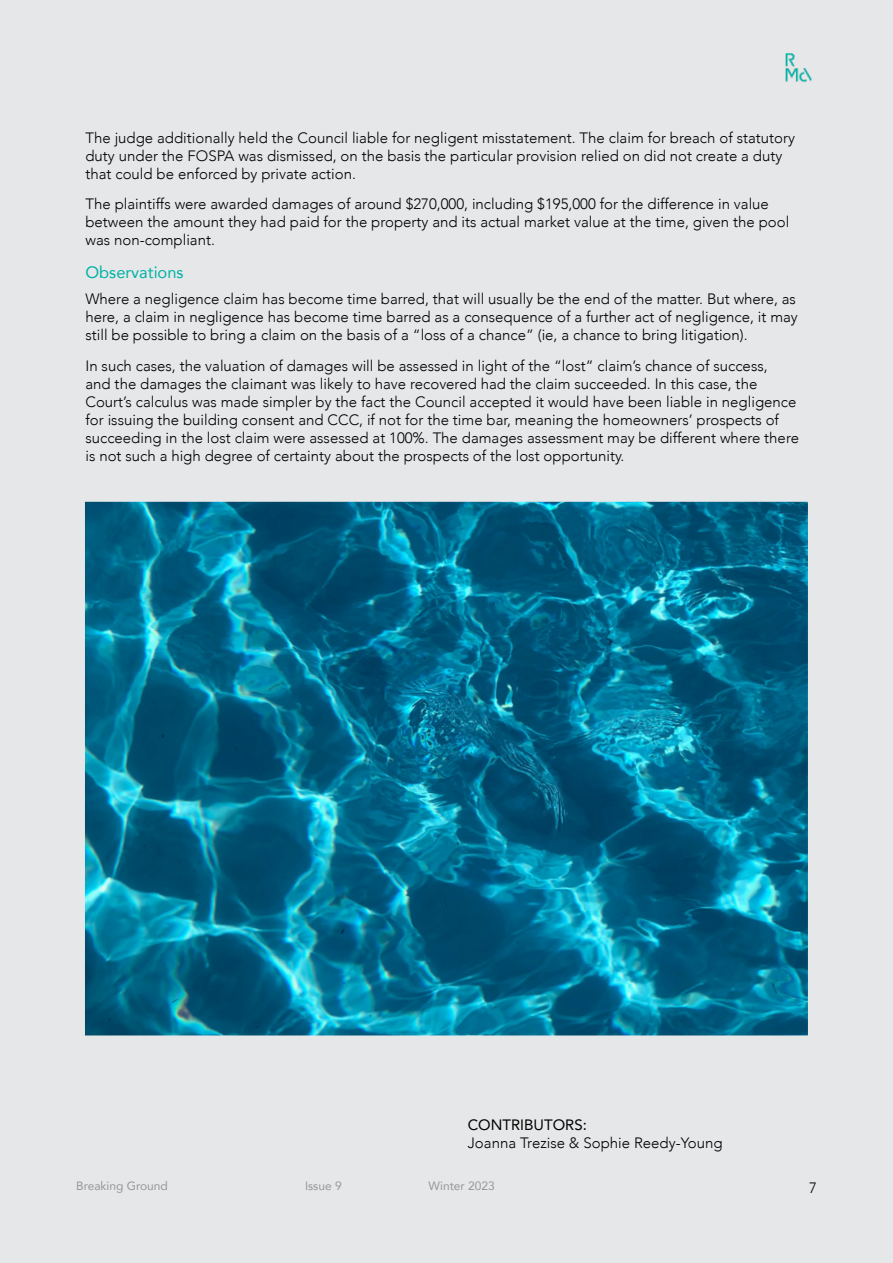
<style>
.page{position:relative;width:893px;height:1263px;background:#e6e7e8}
.page>*{position:absolute;margin:0;border:0;box-sizing:border-box;transform-origin:0 0}
.t1{font:16.5px "Avenir";color:#00b2a5}
.t2{font:300 15px/18px "Avenir";color:#000}
.t3{font:15px "Avenir";color:#000}
.t4{font:12px "Avenir";color:#969697}
</style>
<div class="page">
<img style="left:785px;top:53px;width:27px;height:29px">
<img style="left:85px;top:502px;width:723px;height:533px">
<p class="t2" style="left:85px;top:128px;width:711px">The judge additionally held the Council liable for negligent misstatement. The claim for breach of statutory duty under the FOSPA was dismissed, on the basis the particular provision relied on did not create a duty that could be enforced by private action.</p>
<p class="t2" style="left:85px;top:195px;width:705px">The plaintiffs were awarded damages of around $270,000, including $195,000 for the difference in value between the amount they had paid for the property and its actual market value at the time, given the pool was non-compliant.</p>
<p class="t1" style="left:85px;top:259px;width:100px">Observations</p>
<p class="t2" style="left:85px;top:290px;width:714px">Where a negligence claim has become time barred, that will usually be the end of the matter. But where, as here, a claim in negligence has become time barred as a consequence of a further act of negligence, it may still be possible to bring a claim on the basis of a “loss of a chance” (ie, a chance to bring litigation).</p>
<p class="t2" style="left:85px;top:357px;width:715px">In such cases, the valuation of damages will be assessed in light of the “lost” claim’s chance of success,<br>and the damages the claimant was likely to have recovered had the claim succeeded. In this case, the Court’s calculus was made simpler by the fact the Council accepted it would have been liable in negligence for issuing the building consent and CCC, if not for the time bar, meaning the homeowners’ prospects of succeeding in the lost claim were assessed at 100%. The damages assessment may be different where there is not such a high degree of certainty about the prospects of the lost opportunity.</p>
<p class="t3" style="left:468px;top:1112px;width:121px">CONTRIBUTORS:</p>
<p class="t2" style="left:468px;top:1133px;width:256px">Joanna Trezise &amp; Sophie Reedy-Young</p>
<p class="t4" style="left:76px;top:1176px;width:93px">Breaking Ground</p>
<p class="t4" style="left:305px;top:1176px;width:38px">Issue 9</p>
<p class="t4" style="left:429px;top:1176px;width:68px">Winter 2023</p>
<p class="t2" style="left:809px;top:1179px;width:9px">7</p>
</div>
